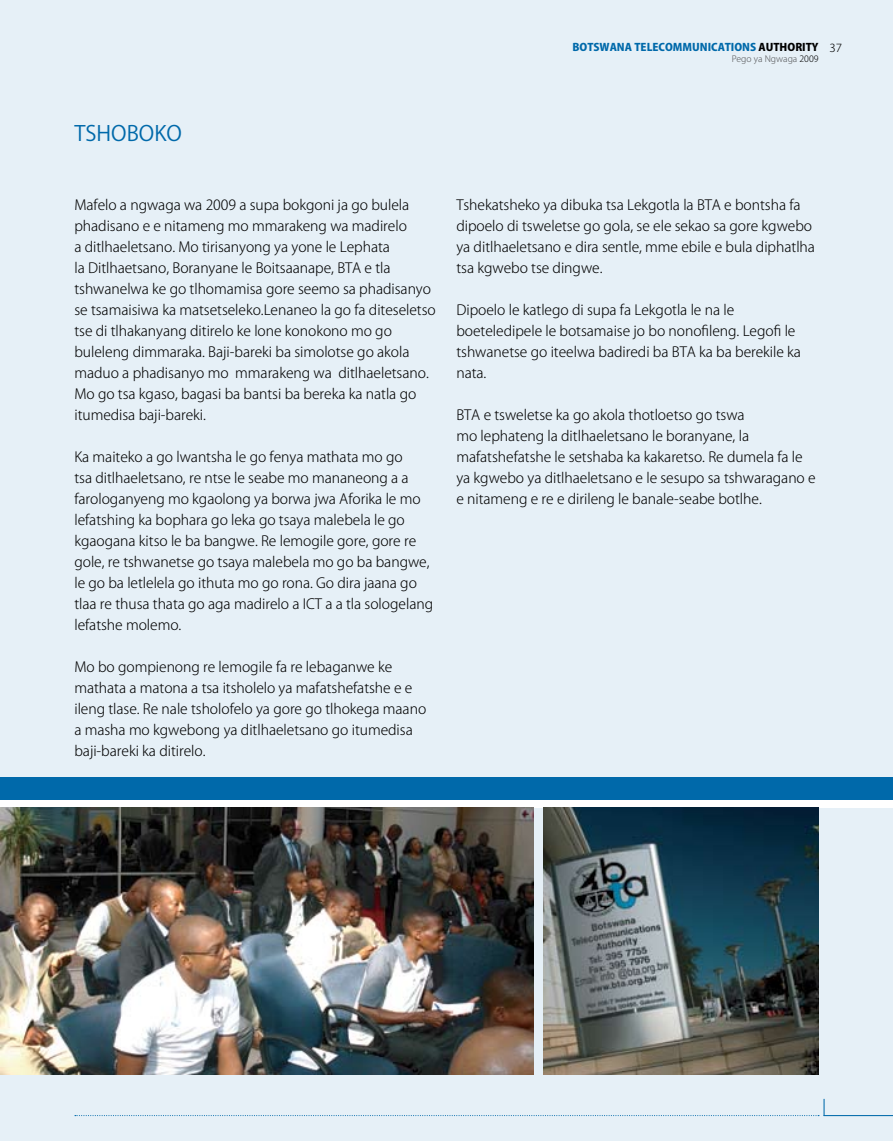
<style>
.page{position:relative;width:893px;height:1141px;background:#e6f0f7}
.page>*{position:absolute;margin:0;border:0;box-sizing:border-box;transform-origin:0 0}
.t1{font:21px "Koz Go Pro";color:#0069aa}
.t2{font:300 14px/21px "Koz Go Pro";letter-spacing:-.005em;color:#000}
.t3{font:300 11.03px "Koz Go Pro";color:#000;scale:1.05 1}
.t4{font:800 10.5px "Koz Go Pro";color:#0069aa;scale:1.05 1}
.t5{font:300 8.75px "Koz Go Pro";color:#58595b}
.s1{color:#000}
</style>
<div class="page">
<div style="left:0;top:785px;width:893px;height:23px;background:#fff"></div>
<div style="left:0;top:777px;width:893px;height:22px;background:#0069aa"></div>
<img style="left:0;top:808px;width:533px;height:266px">
<img style="left:544px;top:808px;width:275px;height:266px">
<hr style="left:823px;top:1115px;width:70px;height:1px;background:#0069aa">
<svg style="left:75px;top:1099px;width:750px;height:17px"></svg>
<p class="t4" style="left:572px;top:41px;width:236px">BOTSWANA TELECOMMUNICATIONS <span class="s1">AUTHORITY</span></p>
<p class="t5" style="left:732px;top:53px;width:88px">Pego ya Ngwaga <span class="s1">2009</span></p>
<p class="t3" style="left:830px;top:41px;width:14px">37</p>
<h1 class="t1" style="left:74px;top:120px;width:109px">TSHOBOKO</h1>
<p class="t2" style="left:74px;top:194px;width:363px">Mafelo a ngwaga wa 2009 a supa bokgoni ja go bulela phadisano e e nitameng mo mmarakeng wa madirelo<br>a ditlhaeletsano. Mo tirisanyong ya yone le Lephata<br>la Ditlhaetsano, Boranyane le Boitsaanape, BTA e tla tshwanelwa ke go tlhomamisa gore seemo sa phadisanyo se tsamaisiwa ka matsetseleko.Lenaneo la go fa diteseletso tse di tlhakanyang ditirelo ke lone konokono mo go buleleng dimmaraka. Baji-bareki ba simolotse go akola maduo a phadisanyo mo mmarakeng wa ditlhaeletsano.<br>Mo go tsa kgaso, bagasi ba bantsi ba bereka ka natla go itumedisa baji-bareki.</p>
<p class="t2" style="left:74px;top:446px;width:360px">Ka maiteko a go lwantsha le go fenya mathata mo go<br>tsa ditlhaeletsano, re ntse le seabe mo mananeong a a farologanyeng mo kgaolong ya borwa jwa Aforika le mo lefatshing ka bophara go leka go tsaya malebela le go kgaogana kitso le ba bangwe. Re lemogile gore, gore re gole, re tshwanetse go tsaya malebela mo go ba bangwe, le go ba letlelela go ithuta mo go rona. Go dira jaana go tlaa re thusa thata go aga madirelo a ICT a a tla sologelang lefatshe molemo.</p>
<p class="t2" style="left:74px;top:656px;width:353px">Mo bo gompienong re lemogile fa re lebaganwe ke mathata a matona a tsa itsholelo ya mafatshefatshe e e ileng tlase. Re nale tsholofelo ya gore go tlhokega maano a masha mo kgwebong ya ditlhaeletsano go itumedisa baji-bareki ka ditirelo.</p>
<p class="t2" style="left:456px;top:194px;width:360px">Tshekatsheko ya dibuka tsa Lekgotla la BTA e bontsha fa dipoelo di tsweletse go gola, se ele sekao sa gore kgwebo ya ditlhaeletsano e dira sentle, mme ebile e bula diphatlha tsa kgwebo tse dingwe.</p>
<p class="t2" style="left:456px;top:299px;width:346px">Dipoelo le katlego di supa fa Lekgotla le na le boeteledipele le botsamaise jo bo nonofileng. Legofi le tshwanetse go iteelwa badiredi ba BTA ka ba berekile ka nata.</p>
<p class="t2" style="left:456px;top:404px;width:361px">BTA e tsweletse ka go akola thotloetso go tswa<br>mo lephateng la ditlhaeletsano le boranyane, la mafatshefatshe le setshaba ka kakaretso. Re dumela fa le ya kgwebo ya ditlhaeletsano e le sesupo sa tshwaragano e e nitameng e re e dirileng le banale-seabe botlhe.</p>
</div>
